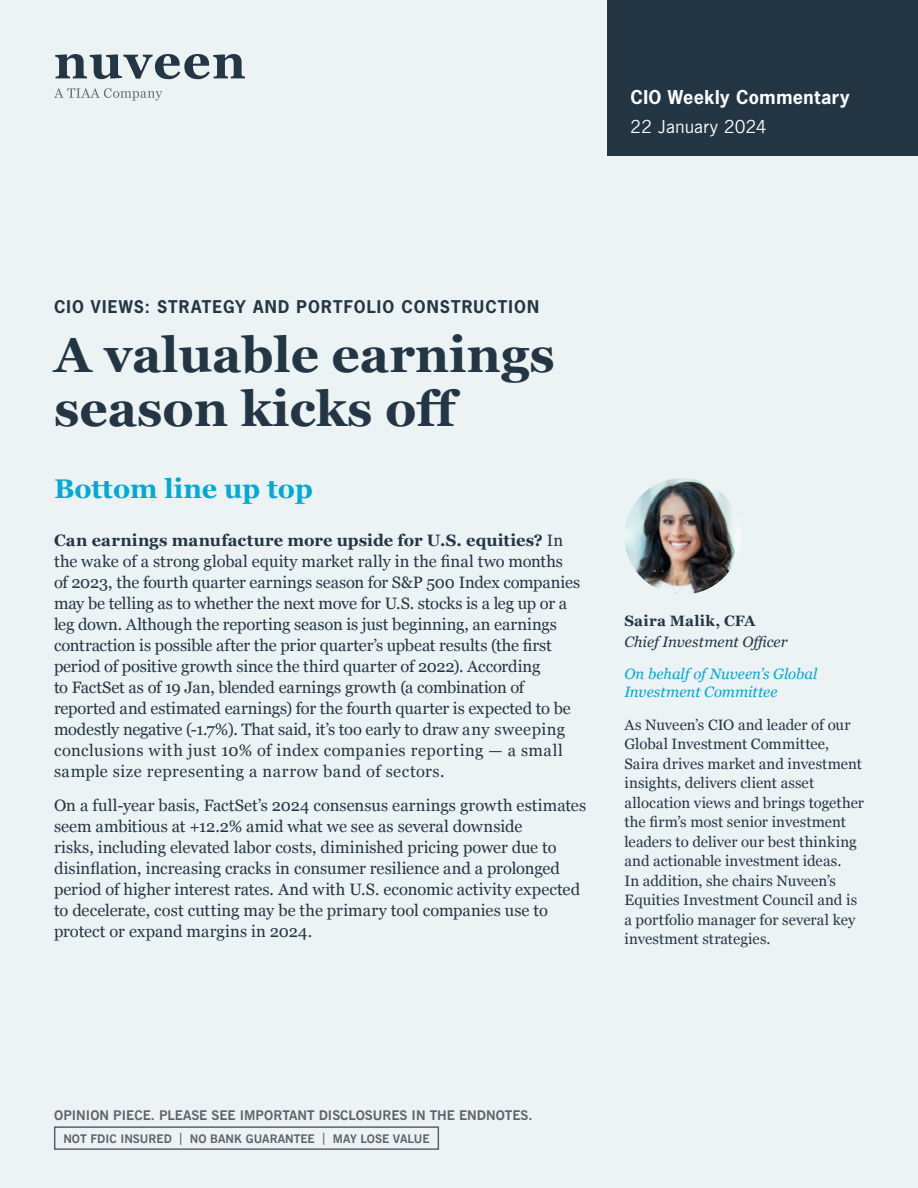
<style>
.page{position:relative;width:918px;height:1188px;background:#ecf3f4}
.page>*{position:absolute;margin:0;border:0;box-sizing:border-box;transform-origin:0 0}
.Headline{font:700 49.5px/54px "Georgia";color:#233645}
.Subhead{font:700 27px "Georgia";color:#00a9d8}
.Intro_Copy{font:700 18px "News Gothic Std";letter-spacing:.025em;color:#fff}
.Date{font:18px "News Gothic BT";letter-spacing:-.005em;color:#fff}
.Highlight_no_bullet{font:16.5px/21px "Georgia";color:#233645}
.Intro_Copy-2{font:700 16.5px "News Gothic Std";letter-spacing:.07em;color:#233645}
.Body{font:15px/19.5px "Georgia";letter-spacing:.005em;color:#233645}
.Body-2{font:italic 15px/18px "Georgia";color:#00a9d8}
.Body-3{font:italic 15px "Georgia";letter-spacing:.005em;color:#233645}
.Body-4{font:700 15px "Georgia";letter-spacing:.015em;color:#233645}
.t1{font:700 13.5px "News Gothic BT";color:#5f6369}
.t2{font:700 12px "News Gothic BT";color:#5f6369}
.s1{font-weight:700}
</style>
<div class="page">
<div style="left:54px;top:1126px;width:385px;height:24px;border:2px solid #5f6369"></div>
<div style="left:608px;top:0;width:310px;height:155px;background:#233645"></div>
<img style="left:624px;top:478px;width:117px;height:117px;border-radius:58px">
<svg style="left:55px;top:54px;width:190px;height:25px"></svg>
<svg style="left:54px;top:88px;width:108px;height:13px"></svg>
<p class="Intro_Copy" style="left:631px;top:85px;width:221px">CIO Weekly Commentary</p>
<p class="Date" style="left:631px;top:116px;width:138px">22 January 2024</p>
<p class="Intro_Copy-2" style="left:54px;top:296px;width:487px">CIO VIEWS: STRATEGY AND PORTFOLIO CONSTRUCTION</p>
<p class="Headline" style="left:54px;top:325px;width:502px">A valuable earnings season kicks off</p>
<p class="Subhead" style="left:54px;top:468px;width:260px">Bottom line up top</p>
<p class="Highlight_no_bullet" style="left:54px;top:529px;width:528px"><span class="s1">Can earnings manufacture more upside for U.S. equities?</span> In the wake of a strong global equity market rally in the final two months of 2023, the fourth quarter earnings season for S&amp;P 500 Index companies may be telling as to whether the next move for U.S. stocks is a leg up or a leg down. Although the reporting season is just beginning, an earnings contraction is possible after the prior quarter’s upbeat results (the first period of positive growth since the third quarter of 2022). According<br>to FactSet as of 19 Jan, blended earnings growth (a combination of reported and estimated earnings) for the fourth quarter is expected to be modestly negative (-1.7%). That said, it’s too early to draw any sweeping conclusions with just 10% of index companies reporting — a small sample size representing a narrow band of sectors.</p>
<p class="Highlight_no_bullet" style="left:54px;top:794px;width:534px">On a full-year basis, FactSet’s 2024 consensus earnings growth estimates seem ambitious at +12.2% amid what we see as several downside<br>risks, including elevated labor costs, diminished pricing power due to disinflation, increasing cracks in consumer resilience and a prolonged period of higher interest rates. And with U.S. economic activity expected to decelerate, cost cutting may be the primary tool companies use to protect or expand margins in 2024.</p>
<p class="Body-4" style="left:624px;top:609px;width:132px">Saira Malik, CFA</p>
<p class="Body-3" style="left:624px;top:631px;width:165px">Chief Investment Officer</p>
<p class="Body-2" style="left:624px;top:664px;width:195px">On behalf of Nuveen’s Global<br>Investment Committee</p>
<p class="Body" style="left:624px;top:714px;width:241px">As Nuveen’s CIO and leader of our Global Investment Committee, Saira drives market and investment insights, delivers client asset allocation views and brings together the firm’s most senior investment leaders to deliver our best thinking and actionable investment ideas.<br>In addition, she chairs Nuveen’s Equities Investment Council and is a portfolio manager for several key investment strategies.</p>
<p class="t1" style="left:54px;top:1107px;width:480px">OPINION PIECE. PLEASE SEE IMPORTANT DISCLOSURES IN THE ENDNOTES.</p>
<p class="t2" style="left:63px;top:1131px;width:368px">NOT FDIC INSURED | NO BANK GUARANTEE | MAY LOSE VALUE</p>
</div>
